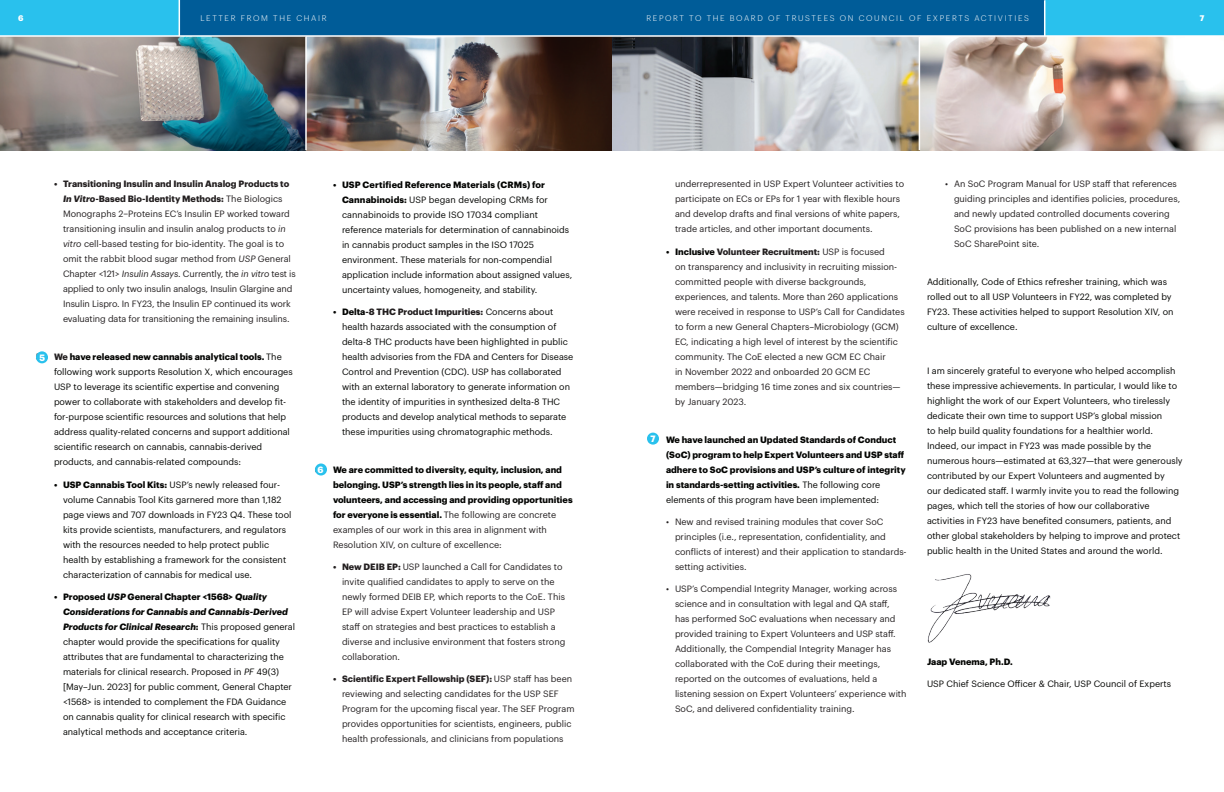
<style>
.page{position:relative;width:1224px;height:792px;background:#fff}
.page>*{position:absolute;margin:0;border:0;box-sizing:border-box;transform-origin:0 0}
.t1{font:9px/15px "Graphik";color:#040503}
.t2{font:9px/15px "Graphik";color:#231f20}
.t3{font:700 9px/15px "Graphik";color:#040503}
.t4{font:700 9px "Graphik";color:#fff}
.t5{font:300 8px "Graphik";letter-spacing:.205em;color:#fff}
.t6{font:700 8px "Graphik";color:#fff}
.s1{font-weight:700}
.s2{font-weight:700;font-style:italic}
.s3{font-style:italic}
.s4{font-weight:700;color:#231f20}
.s5{font-weight:700;color:#211d1e}
.s6{font-weight:400;color:#231f20}
.s7{font-weight:700;color:#040503}
.s8{font-weight:400}
</style>
<div class="page">
<div style="left:36px;top:351px;width:12px;height:12px;background:#29c1ed;border-radius:50%"></div>
<img style="left:0;top:37px;width:1224px;height:113px">
<div style="left:647px;top:433px;width:12px;height:12px;background:#29c1ed;border-radius:50%"></div>
<div style="left:315px;top:464px;width:12px;height:12px;background:#29c1ed;border-radius:50%"></div>
<div style="left:160px;top:0;width:886px;height:36px;background:#005c98"></div>
<div style="left:1046px;top:0;width:178px;height:36px;background:#29c1ed"></div>
<hr style="left:1044px;top:0;width:1px;height:36px;background:#fff">
<div style="left:0;top:0;width:179px;height:36px;background:#29c1ed"></div>
<hr style="left:0;top:35px;width:1224px;height:2px;background:#fff">
<img style="left:927px;top:574px;width:124px;height:69px">
<hr style="left:179px;top:0;width:1px;height:36px;background:#fff">
<hr style="left:305px;top:36px;width:2px;height:114px;background:#fff">
<hr style="left:919px;top:37px;width:1px;height:113px;background:#fff">
<p class="t5" style="left:200px;top:12px;width:128px">LETTER FROM THE CHAIR</p>
<p class="t5" style="left:646px;top:12px;width:384px">REPORT TO THE BOARD OF TRUSTEES ON COUNCIL OF EXPERTS ACTIVITIES</p>
<p class="t6" style="left:1200px;top:12px;width:6px">7</p>
<p class="t6" style="left:18px;top:12px;width:7px">6</p>
<p class="t5" style="left:198px;top:12px;width:128px">LETTER FROM THE CHAIR</p>
<p class="t5" style="left:645px;top:12px;width:384px">REPORT TO THE BOARD OF TRUSTEES ON COUNCIL OF EXPERTS ACTIVITIES</p>
<p class="t2" style="left:63px;top:176px;width:234px;text-indent:-9px"><span class="s1">• Transitioning Insulin and Insulin Analog Products to </span><span class="s2">In Vitro</span><span class="s1">-Based Bio-Identity Methods:</span> The Biologics Monographs 2–Proteins EC’s Insulin EP worked toward transitioning insulin and insulin analog products to <span class="s3">in vitro</span> cell-based testing for bio-identity. The goal is to omit the rabbit blood sugar method from <span class="s3">USP</span> General Chapter &lt;121&gt; <span class="s3">Insulin Assays</span>. Currently, the <span class="s3">in vitro</span> test is applied to only two insulin analogs, Insulin Glargine and Insulin Lispro. In FY23, the Insulin EP continued its work evaluating data for transitioning the remaining insulins.</p>
<p class="t1" style="left:54px;top:349px;width:240px;text-indent:-18px"><span class="s4">5. We</span> <span class="s1">have released new cannabis analytical tools.</span> The following work supports Resolution X, which encourages USP to leverage its scientific expertise and convening power to collaborate with stakeholders and develop fit&shy;for-purpose scientific resources and solutions that help address quality-related concerns and support additional scientific research on cannabis, cannabis-derived products, and cannabis-related compounds:</p>
<p class="t1" style="left:63px;top:476px;width:230px;text-indent:-9px"><span class="s1">• USP Cannabis Tool Kits:</span> USP’s newly released four&shy;volume Cannabis Tool Kits garnered more than 1,182 page views and 707 downloads in FY23 Q4. These tool kits provide scientists, manufacturers, and regulators with the resources needed to help protect public health by establishing a framework for the consistent characterization of cannabis for medical use.</p>
<p class="t1" style="left:63px;top:588px;width:234px;text-indent:-9px"><span class="s1">• Proposed</span> <span class="s2">USP</span> <span class="s1">General Chapter &lt;1568&gt;</span> <span class="s2">Quality Considerations for Cannabis and Cannabis-Derived Products for Clinical Research</span><span class="s1">:</span> This proposed general chapter would provide the specifications for quality attributes that are fundamental to characterizing the materials for clinical research. Proposed in <span class="s3">PF</span> 49(3) [May–Jun. 2023] for public comment, General Chapter &lt;1568&gt; is intended to complement the FDA Guidance on cannabis quality for clinical research with specific analytical methods and acceptance criteria.</p>
<p class="t4" style="left:40px;top:350px;width:7px">5</p>
<p class="t1" style="left:342px;top:176px;width:232px;text-indent:-9px"><span class="s1">• USP Certified Reference Materials (CRMs) for Cannabinoids:</span> USP began developing CRMs for cannabinoids to provide ISO 17034 compliant reference materials for determination of cannabinoids in cannabis product samples in the ISO 17025 environment. These materials for non-compendial application include information about assigned values, uncertainty values, homogeneity, and stability.</p>
<p class="t1" style="left:342px;top:303px;width:233px;text-indent:-9px"><span class="s1">• Delta</span><span class="s5">-8 THC Product Impurities:</span> Concerns about health hazards associated with the consumption of delta-8 THC products have been highlighted in public health advisories from the FDA and Centers for Disease Control and Prevention (CDC). USP has collaborated with an external laboratory to generate information on the identity of impurities in synthesized delta-8 THC products and develop analytical methods to separate these impurities using chromatographic methods.</p>
<p class="t3" style="left:333px;top:461px;width:241px;text-indent:-18px">6. We are committed to diversity, equity, inclusion, and belonging. USP’s strength lies in its people, staff and volunteers, and accessing and providing opportunities for everyone is essential. <span class="s6">The following are concrete examples of our work in this area in alignment with Resolution XIV, on culture of excellence:</span></p>
<p class="t2" style="left:342px;top:558px;width:225px;text-indent:-9px"><span class="s1">• New DEIB EP:</span> USP launched a Call for Candidates to invite qualified candidates to apply to serve on the newly formed DEIB EP, which reports to the CoE. This EP will advise Expert Volunteer leadership and USP staff on strategies and best practices to establish a diverse and inclusive environment that fosters strong collaboration.</p>
<p class="t2" style="left:342px;top:671px;width:234px;text-indent:-9px"><span class="s1">• Scientific Expert Fellowship (SEF):</span> USP staff has been reviewing and selecting candidates for the USP SEF Program for the upcoming fiscal year. The SEF Program provides opportunities for scientists, engineers, public health professionals, and clinicians from populations</p>
<p class="t4" style="left:318px;top:463px;width:8px">6</p>
<p class="t2" style="left:675px;top:176px;width:231px">underrepresented in USP Expert Volunteer activities to participate on ECs or EPs for 1 year with flexible hours and develop drafts and final versions of white papers, trade articles, and other important documents.</p>
<p class="t2" style="left:675px;top:243px;width:231px;text-indent:-9px"><span class="s7">• Inclusive</span> <span class="s1">Volunteer Recruitment:</span> USP is focused<br>on transparency and inclusivity in recruiting mission&shy;committed people with diverse backgrounds, experiences, and talents. More than 260 applications were received in response to USP’s Call for Candidates to form a new General Chapters–Microbiology (GCM)<br>EC, indicating a high level of interest by the scientific community. The CoE elected a new GCM EC Chair<br>in November 2022 and onboarded 20 GCM EC members—bridging 16 time zones and six countries— by January 2023.</p>
<p class="t3" style="left:666px;top:431px;width:241px;text-indent:-18px">7. We have launched an Updated Standards of Conduct (SoC) program to help Expert Volunteers and USP staff adhere to SoC provisions and USP’s culture of integrity in standards-setting activities. <span class="s8">The following core elements of this program have been implemented:</span></p>
<p class="t2" style="left:675px;top:513px;width:233px;text-indent:-9px">• New and revised training modules that cover SoC principles (i.e., representation, confidentiality, and conflicts of interest) and their application to standards&shy;setting activities.</p>
<p class="t2" style="left:675px;top:581px;width:233px;text-indent:-9px">• USP’s Compendial Integrity Manager, working across science and in consultation with legal and QA staff,<br>has performed SoC evaluations when necessary and provided training to Expert Volunteers and USP staff.<br>Additionally, the Compendial Integrity Manager has collaborated with the CoE during their meetings, reported on the outcomes of evaluations, held a listening session on Expert Volunteers’ experience with SoC, and delivered confidentiality training.</p>
<p class="t4" style="left:651px;top:432px;width:7px">7</p>
<p class="t2" style="left:954px;top:176px;width:228px;text-indent:-9px">• An SoC Program Manual for USP staff that references guiding principles and identifies policies, procedures, and newly updated controlled documents covering SoC provisions has been published on a new internal SoC SharePoint site.</p>
<p class="t1" style="left:927px;top:273px;width:248px">Additionally, Code of Ethics refresher training, which was rolled out to all USP Volunteers in FY22, was completed by FY23. These activities helped to support Resolution XIV, on culture of excellence.</p>
<p class="t1" style="left:927px;top:363px;width:257px">I am sincerely grateful to everyone who helped accomplish these impressive achievements. In particular, I would like to highlight the work of our Expert Volunteers, who tirelessly dedicate their own time to support USP’s global mission<br>to help build quality foundations for a healthier world.<br>Indeed, our impact in FY23 was made possible by the numerous hours—estimated at 63,327—that were generously contributed by our Expert Volunteers and augmented by<br>our dedicated staff. I warmly invite you to read the following pages, which tell the stories of how our collaborative activities in FY23 have benefited consumers, patients, and other global stakeholders by helping to improve and protect public health in the United States and around the world.</p>
<p class="t3" style="left:927px;top:654px;width:87px">Jaap Venema, Ph.D.</p>
<p class="t1" style="left:927px;top:676px;width:246px">USP Chief Science Officer &amp; Chair, USP Council of Experts</p>
</div>
